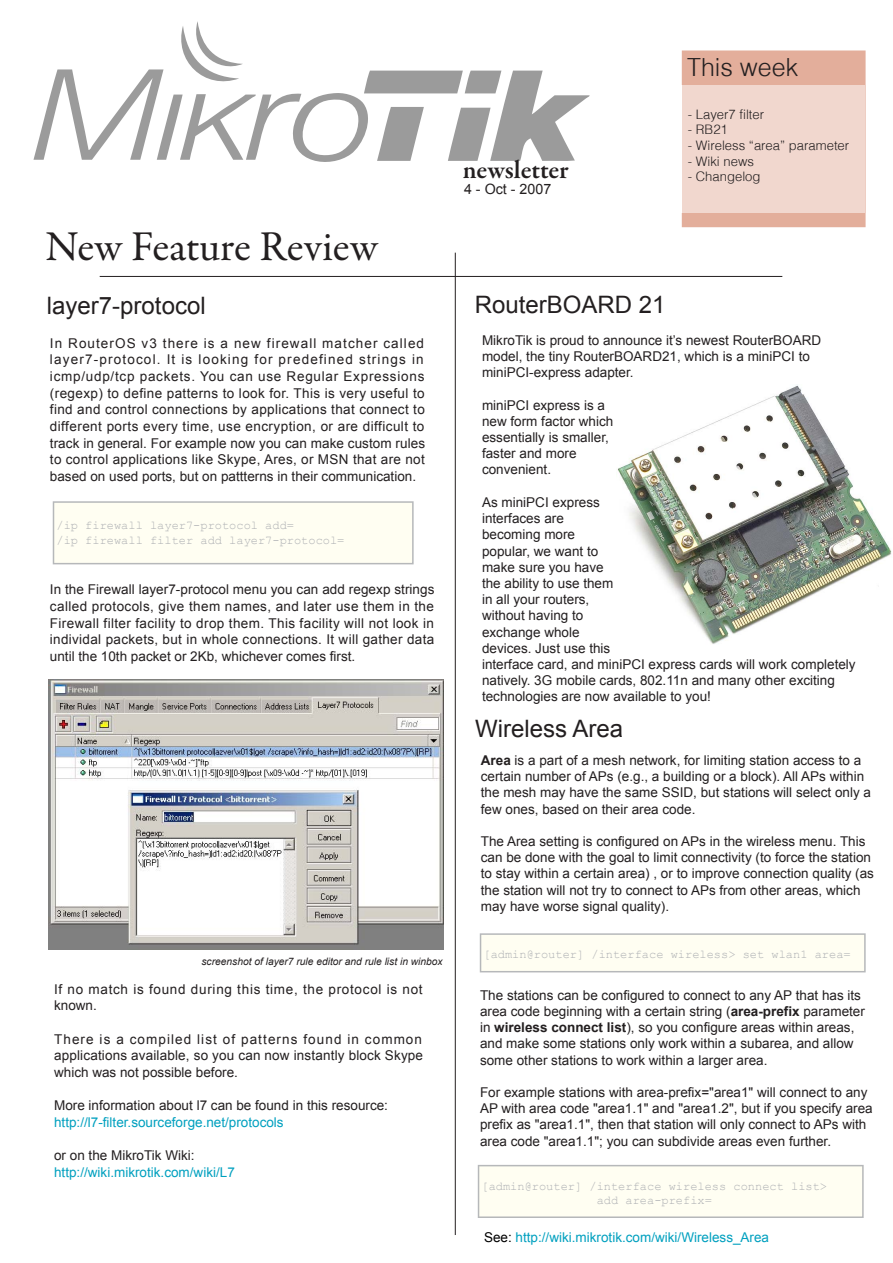
<style>
.page{position:relative;width:893px;height:1263px;background:#fff}
.page>*{position:absolute;margin:0;border:0;box-sizing:border-box;transform-origin:0 0}
.t1{font:42.75px "Garamond Premr Pro";letter-spacing:-.005em;color:#231f20}
.t2{font:600 26.1px "Garamond Premr Pro";letter-spacing:-.005em;color:#231f20}
.t3{font:300 24.9px "Helv";color:#231f20}
.t4{font:24px "Arial";color:#231f20}
.t5{font:14.25px "Arial";color:#231f20}
.t6{font:13.5px/16.2px "Arial";color:#231f20}
.t7{font:13.5px "Arial";color:#00a0bf}
.t8{font:13.5px/16.6px "Arial";letter-spacing:.055em;color:#231f20}
.t9{font:300 13.05px "Helv";color:#231f20}
.t10{font:12px/14.4px "Courier New";color:#afb1b4}
.t11{font:italic 10.2px "Arial";color:#231f20}
.s1{font-weight:700}
.s2{color:#000}
</style>
<div class="page">
<div style="left:53px;top:501px;width:361px;height:63px;background:#fffef2"></div>
<svg style="left:480px;top:933px;width:386px;height:39px"></svg>
<svg style="left:478px;top:1165px;width:386px;height:53px"></svg>
<img style="left:49px;top:679px;width:394px;height:270px">
<img style="left:617px;top:385px;width:275px;height:259px">
<div style="left:682px;top:50px;width:184px;height:177px;background:#e3ae9b"></div>
<div style="left:682px;top:85px;width:182px;height:128px;background:#f1d7ce"></div>
<svg style="left:34px;top:21px;width:556px;height:141px"></svg>
<h1 class="t1" style="left:46px;top:221px;width:334px">New Feature Review</h1>
<h3 class="t4" style="left:47px;top:289px;width:160px">layer7-protocol</h3>
<p class="t6" style="left:50px;top:335px;width:377px;line-height:16.6px;text-align:justify">In RouterOS v3 there is a new firewall matcher called layer7-protocol. It is looking for predefined strings in icmp/udp/tcp packets. You can use Regular Expressions (regexp) to define patterns to look for. This is very useful to find and control connections by applications that connect to different ports every time, use encryption, or are difficult to track in general. For example now you can make custom rules to control applications like Skype, Ares, or MSN that are not based on used ports, but on pattterns in their communication.</p>
<p class="t10" style="left:56px;top:518px;width:290px">/ip firewall layer7-protocol add=<br>/ip firewall filter add layer7-protocol=</p>
<p class="t6" style="left:50px;top:581px;width:386px;line-height:16.6px;text-align:justify">In the Firewall layer7-protocol menu you can add regexp strings called protocols, give them names, and later use them in the Firewall filter facility to drop them. This facility will not look in individal packets, but in whole connections. It will gather data until the 10th packet or 2Kb, whichever comes first.</p>
<p class="t11" style="left:201px;top:955px;width:243px">screenshot of layer7 rule editor and rule list in winbox</p>
<p class="t8" style="left:54px;top:981px;width:370px">If no match is found during this time, the protocol is not known.</p>
<p class="t6" style="left:54px;top:1031px;width:370px;line-height:16.6px;text-align:justify">There is a compiled list of patterns found in common applications available, so you can now instantly block Skype which was not possible before.</p>
<p class="t6" style="left:54px;top:1097px;width:335px">More information about l7 can be found in this resource:</p>
<p class="t7" style="left:54px;top:1113px;width:231px">http://l7-filter.sourceforge.net/protocols</p>
<p class="t6" style="left:54px;top:1147px;width:142px">or on the MikroTik Wiki:</p>
<p class="t7" style="left:54px;top:1163px;width:182px">http://wiki.mikrotik.com/wiki/L7</p>
<h2 class="t2" style="left:463px;top:154px;width:107px">newsletter</h2>
<p class="t5" style="left:464px;top:180px;width:89px">4 - Oct - 2007</p>
<h3 class="t3" style="left:687px;top:51px;width:113px">This week</h3>
<p class="t9" style="left:688px;top:106px;width:78px">- Layer7 filter</p>
<p class="t9" style="left:688px;top:122px;width:41px">- RB21</p>
<p class="t9" style="left:688px;top:137px;width:163px">- Wireless “area” parameter</p>
<p class="t9" style="left:688px;top:153px;width:68px">- Wiki news</p>
<p class="t9" style="left:688px;top:169px;width:74px">- Changelog</p>
<h3 class="t4" style="left:475px;top:289px;width:192px">RouterBOARD 21</h3>
<p class="t6" style="left:482px;top:332px;width:341px">MikroTik is proud to announce it’s newest RouterBOARD model, the tiny RouterBOARD21, which is a miniPCI to miniPCI-express adapter.</p>
<p class="t6" style="left:482px;top:397px;width:133px">miniPCI express is a new form factor which essentially is smaller, faster and more convenient.</p>
<p class="t6" style="left:482px;top:494px;width:375px">As miniPCI express<br>interfaces are<br>becoming more<br>popular, we want to<br>make sure you have<br>the ability to use them<br>in all your routers,<br>without having to<br>exchange whole<br>devices. Just use this<br>interface card, and miniPCI express cards will work completely natively. 3G mobile cards, 802.11n and many other exciting technologies are now available to you!</p>
<h3 class="t4" style="left:475px;top:713px;width:150px">Wireless Area</h3>
<p class="t6" style="left:481px;top:752px;width:392px"><span class="s1">Area</span> is a part of a mesh network, for limiting station access to a certain number of APs (e.g., a building or a block). All APs within the mesh may have the same SSID, but stations will select only a few ones, based on their area code.</p>
<p class="t6" style="left:481px;top:833px;width:395px">The Area setting is configured on APs in the wireless menu. This can be done with the goal to limit connectivity (to force the station to stay within a certain area) , or to improve connection quality (as the station will not try to connect to APs from other areas, which may have worse signal quality).</p>
<p class="t10" style="left:483px;top:947px;width:369px">[admin@router] /interface wireless&gt; set wlan1 area=</p>
<p class="t6" style="left:480px;top:987px;width:386px">The stations can be configured to connect to any AP that has its area code beginning with a certain string (<span class="s1">area-prefix</span> parameter in <span class="s1">wireless connect list</span>), so you configure areas within areas, and make some stations only work within a subarea, and allow some other stations to work within a larger area.</p>
<p class="t6" style="left:480px;top:1084px;width:394px">For example stations with area-prefix="area1" will connect to any AP with area code "area1.1" and "area1.2", but if you specify area prefix as "area1.1", then that station will only connect to APs with area code "area1.1"; you can subdivide areas even further.</p>
<p class="t10" style="left:481px;top:1178px;width:347px;text-align:center">[admin@router] /interface wireless connect list&gt; add area-prefix=</p>
<p class="t7" style="left:484px;top:1228px;width:287px"><span class="s2">See:</span> http://wiki.mikrotik.com/wiki/Wireless_Area</p>
</div>
